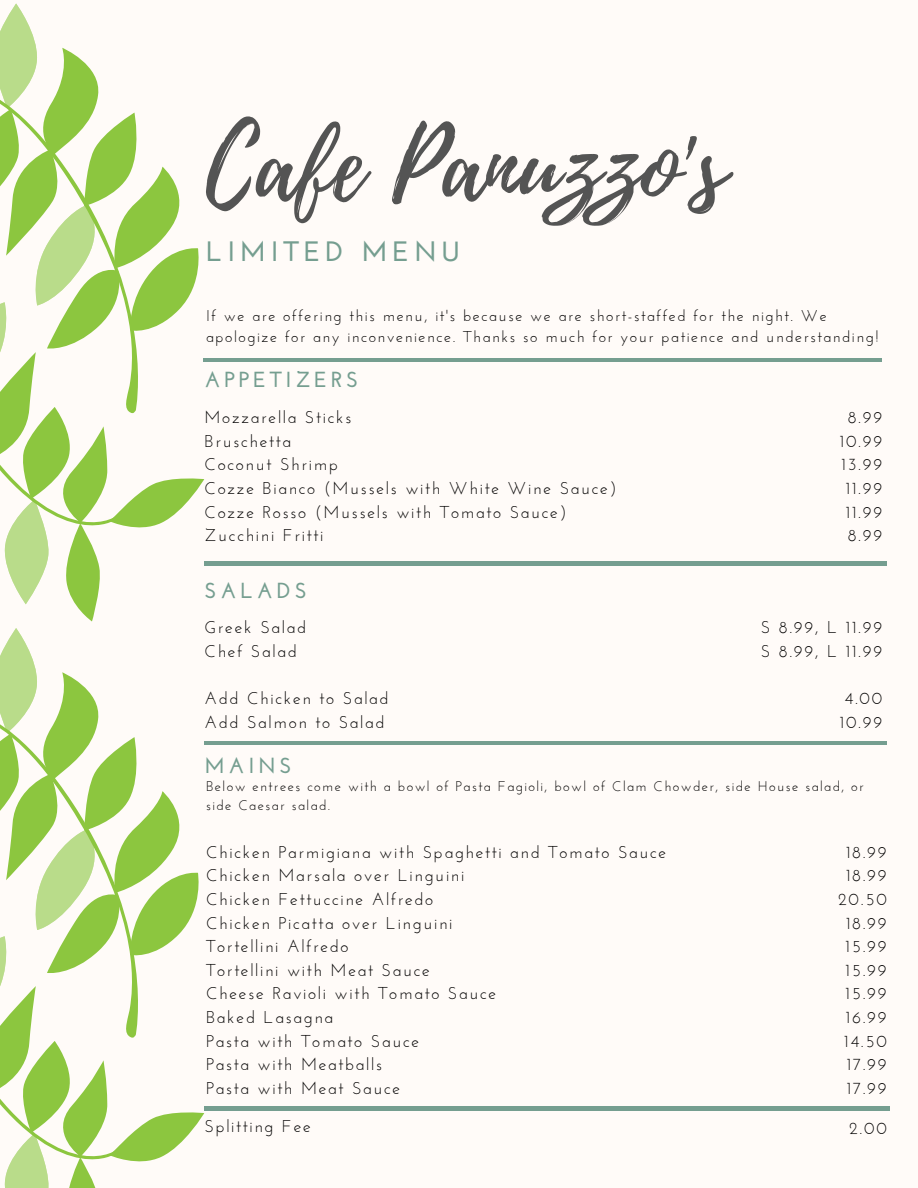
<style>
.page{position:relative;width:918px;height:1188px;background:#fffbf8}
.page>*{position:absolute;margin:0;border:0;box-sizing:border-box;transform-origin:0 0}
.t1{font:99.6px "Playlist Script";color:#545454}
.t2{font:700 28.05px "Josefin Sans";letter-spacing:.17em;color:#759e90}
.t3{font:700 21.75px "Josefin Sans";letter-spacing:.17em;color:#759e90}
.t4{font:17.1px/23.7px "Josefin Sans";letter-spacing:.1em;color:#000}
.t5{font:15.6px/21.3px "Josefin Sans";letter-spacing:.1em;color:#000}
.t6{font:13.95px/19.2px "Josefin Sans";letter-spacing:.1em;color:#000}
</style>
<div class="page">
<hr style="left:204px;top:562px;width:683px;height:3px;background:#759e90">
<hr style="left:204px;top:358px;width:678px;height:4px;background:#759e90">
<hr style="left:205px;top:741px;width:682px;height:4px;background:#759e90">
<hr style="left:205px;top:1107px;width:685px;height:3px;background:#759e90">
<svg style="left:0;top:3px;width:204px;height:618px"></svg>
<svg style="left:0;top:192px;width:125px;height:363px"></svg>
<svg style="left:0;top:628px;width:204px;height:534px"></svg>
<svg style="left:0;top:826px;width:125px;height:362px"></svg>
<h1 class="t1" style="left:206px;top:95px;width:522px">Cafe Panuzzo's</h1>
<h2 class="t2" style="left:206px;top:240px;width:255px">LIMITED MENU</h2>
<p class="t5" style="left:206px;top:306px;width:674px">If we are offering this menu, it's because we are short-staffed for the night. We apologize for any inconvenience. Thanks so much for your patience and understanding!</p>
<p class="t3" style="left:205px;top:371px;width:155px">APPETIZERS</p>
<p class="t4" style="left:205px;top:407px;width:413px">Mozzarella Sticks<br>Bruschetta<br>Coconut Shrimp<br>Cozze Bianco (Mussels with White Wine Sauce)<br>Cozze Rosso (Mussels with Tomato Sauce)<br>Zucchini Fritti</p>
<p class="t3" style="left:205px;top:582px;width:104px">SALADS</p>
<p class="t4" style="left:840px;top:407px;width:44px;text-align:center">8.99<br>10.99<br>13.99<br>11.99<br>11.99<br>8.99</p>
<p class="t4" style="left:205px;top:617px;width:103px">Greek Salad<br>Chef Salad</p>
<p class="t4" style="left:205px;top:688px;width:185px">Add Chicken to Salad<br>Add Salmon to Salad</p>
<p class="t3" style="left:205px;top:757px;width:89px">MAINS</p>
<p class="t6" style="left:206px;top:778px;width:659px">Below entrees come with a bowl of Pasta Fagioli, bowl of Clam Chowder, side House salad, or side Caesar salad.</p>
<p class="t4" style="left:761px;top:617px;width:123px">S 8.99, L 11.99<br>S 8.99, L 11.99</p>
<p class="t4" style="left:840px;top:688px;width:44px">4.00<br>10.99</p>
<p class="t4" style="left:206px;top:842px;width:462px">Chicken Parmigiana with Spaghetti and Tomato Sauce<br>Chicken Marsala over Linguini<br>Chicken Fettuccine Alfredo<br>Chicken Picatta over Linguini<br>Tortellini Alfredo<br>Tortellini with Meat Sauce<br>Cheese Ravioli with Tomato Sauce<br>Baked Lasagna<br>Pasta with Tomato Sauce<br>Pasta with Meatballs<br>Pasta with Meat Sauce</p>
<p class="t4" style="left:838px;top:842px;width:50px;text-align:center">18.99<br>18.99<br>20.50<br>18.99<br>15.99<br>15.99<br>15.99<br>16.99<br>14.50<br>17.99<br>17.99</p>
<p class="t4" style="left:205px;top:1116px;width:108px">Splitting Fee</p>
<p class="t4" style="left:849px;top:1118px;width:39px">2.00</p>
</div>
